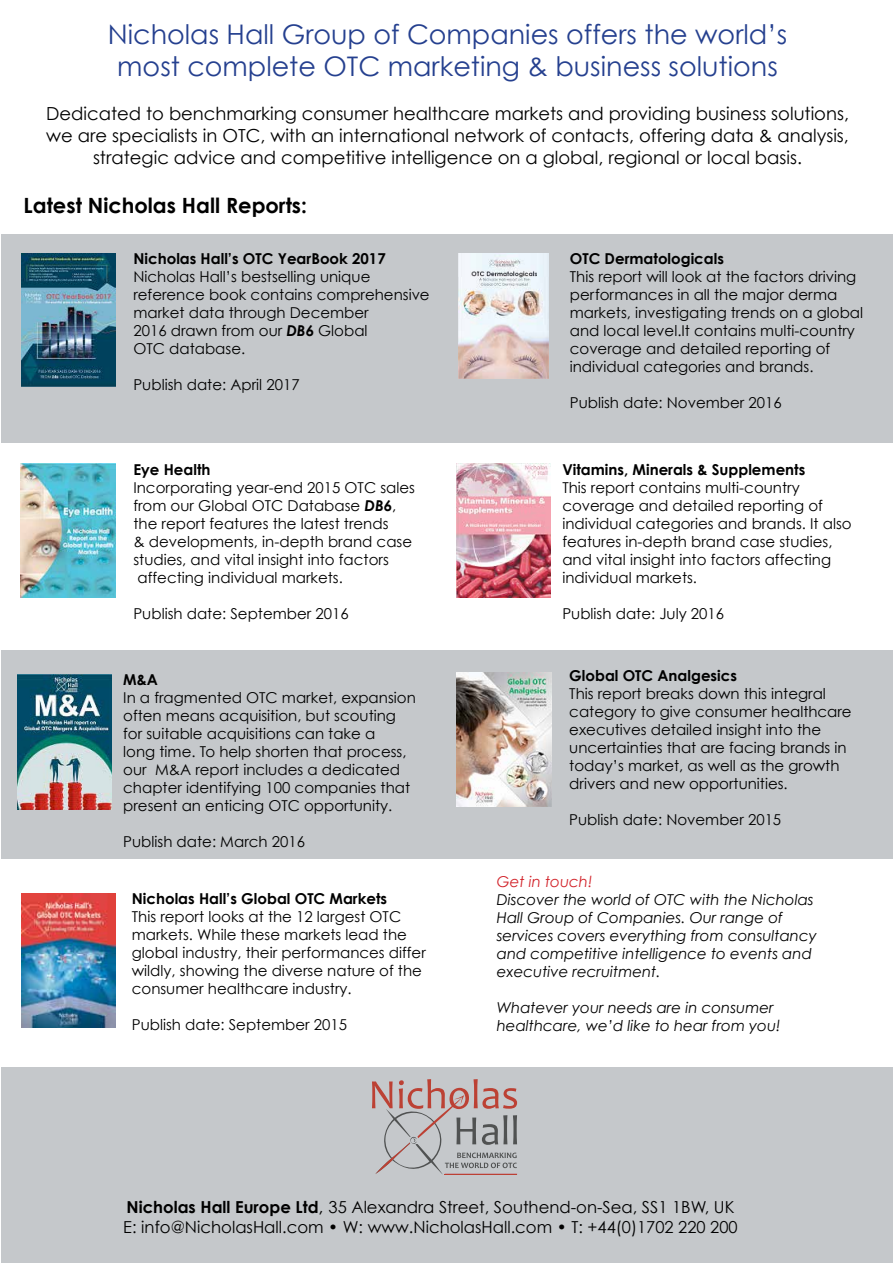
<style>
.page{position:relative;width:893px;height:1263px;background:#fff}
.page>*{position:absolute;margin:0;border:0;box-sizing:border-box;transform-origin:0 0}
.t1{font:27px/32.4px "Century Gothic";color:#25408f;text-align:center}
.t2{font:700 21px "Century Gothic";color:#000}
.t3{font:18px/21.6px "Century Gothic";color:#000;text-align:center}
.t4{font:16.5px/19.8px "Century Gothic";color:#000}
.t5{font:15px/18px "Century Gothic";color:#000}
.t6{font:italic 15px/18px "Century Gothic";color:#000}
.t7{font:700 15px "Century Gothic";color:#000}
.t8{font:italic 15px "Century Gothic";color:#d2232a}
.s1{font-weight:700;font-style:italic}
.s2{font-weight:700}
.s3{font-size:18px}
</style>
<div class="page">
<img style="left:21px;top:463px;width:95px;height:135px">
<div style="left:1px;top:651px;width:892px;height:208px;background:#c5c8cb"></div>
<div style="left:2px;top:1067px;width:891px;height:196px;background:#c5c8cb"></div>
<div style="left:2px;top:235px;width:891px;height:208px;background:#c5c8cb"></div>
<img style="left:21px;top:894px;width:95px;height:133px">
<img style="left:17px;top:674px;width:95px;height:135px">
<img style="left:456px;top:463px;width:95px;height:134px">
<svg style="left:372px;top:1079px;width:145px;height:95px"></svg>
<hr style="left:445px;top:1174px;width:72px;height:1px;background:#bc4134">
<img style="left:456px;top:673px;width:95px;height:134px">
<img style="left:21px;top:253px;width:94px;height:133px">
<img style="left:459px;top:253px;width:89px;height:125px">
<h1 class="t1" style="left:108px;top:17px;width:681px">Nicholas Hall Group of Companies offers the world’s most complete OTC marketing &amp; business solutions</h1>
<p class="t3" style="left:46px;top:103px;width:804px">Dedicated to benchmarking consumer healthcare markets and providing business solutions, we are specialists in OTC, with an international network of contacts, offering data &amp; analysis, strategic advice and competitive intelligence on a global, regional or local basis.</p>
<h2 class="t2" style="left:24px;top:192px;width:285px">Latest Nicholas Hall Reports:</h2>
<p class="t7" style="left:133px;top:249px;width:254px">Nicholas Hall’s OTC YearBook 2017</p>
<p class="t5" style="left:133px;top:267px;width:298px">Nicholas Hall’s bestselling unique reference book contains comprehensive market data through December<br>2016 drawn from our <span class="s1">DB6</span> Global<br>OTC database.</p>
<p class="t5" style="left:133px;top:375px;width:168px">Publish date: April 2017</p>
<p class="t7" style="left:133px;top:460px;width:79px">Eye Health</p>
<p class="t5" style="left:133px;top:478px;width:283px">Incorporating year-end 2015 OTC sales from our Global OTC Database <span class="s1">DB6</span>, the report features the latest trends<br>&amp; developments, in-depth brand case studies, and vital insight into factors affecting individual markets.</p>
<p class="t5" style="left:133px;top:604px;width:217px">Publish date: September 2016</p>
<p class="t7" style="left:123px;top:670px;width:36px">M&amp;A</p>
<p class="t5" style="left:123px;top:688px;width:294px">In a fragmented OTC market, expansion often means acquisition, but scouting for suitable acquisitions can take a<br>long time. To help shorten that process, our M&amp;A report includes a dedicated chapter identifying 100 companies that present an enticing OTC opportunity.</p>
<p class="t5" style="left:123px;top:832px;width:183px">Publish date: March 2016</p>
<p class="t7" style="left:132px;top:889px;width:257px">Nicholas Hall’s Global OTC Markets</p>
<p class="t5" style="left:132px;top:907px;width:296px">This report looks at the 12 largest OTC markets. While these markets lead the global industry, their performances differ wildly, showing the diverse nature of the consumer healthcare industry.</p>
<p class="t5" style="left:132px;top:1015px;width:217px">Publish date: September 2015</p>
<p class="t7" style="left:570px;top:249px;width:156px">OTC Dermatologicals</p>
<p class="t5" style="left:570px;top:267px;width:295px">This report will look at the factors driving performances in all the major derma markets, investigating trends on a global and local level.It contains multi-country coverage and detailed reporting of individual categories and brands.</p>
<p class="t5" style="left:570px;top:393px;width:213px">Publish date: November 2016</p>
<p class="t7" style="left:562px;top:460px;width:245px">Vitamins, Minerals &amp; Supplements</p>
<p class="t5" style="left:562px;top:478px;width:291px">This report contains multi-country coverage and detailed reporting of individual categories and brands. It also features in-depth brand case studies, and vital insight into factors affecting individual markets.</p>
<p class="t5" style="left:562px;top:604px;width:163px">Publish date: July 2016</p>
<p class="t7" style="left:569px;top:666px;width:169px">Global OTC Analgesics</p>
<p class="t5" style="left:569px;top:684px;width:284px">This report breaks down this integral category to give consumer healthcare executives detailed insight into the uncertainties that are facing brands in today’s market, as well as the growth drivers and new opportunities.</p>
<p class="t5" style="left:569px;top:810px;width:213px">Publish date: November 2015</p>
<p class="t8" style="left:497px;top:872px;width:97px">Get in touch!</p>
<p class="t6" style="left:497px;top:890px;width:322px">Discover the world of OTC with the Nicholas Hall Group of Companies. Our range of services covers everything from consultancy and competitive intelligence to events and executive recruitment.</p>
<p class="t6" style="left:497px;top:998px;width:285px">Whatever your needs are in consumer healthcare, we’d like to hear from you!</p>
<p class="t4" style="left:123px;top:1197px;width:616px"><span class="s2">Nicholas Hall Europe Ltd</span><span class="s3">,</span> 35 Alexandra Street, Southend-on-Sea, SS1 1BW, UK<br>E: info@NicholasHall.com • W: www.NicholasHall.com • T: +44(0)1702 220 200</p>
</div>
